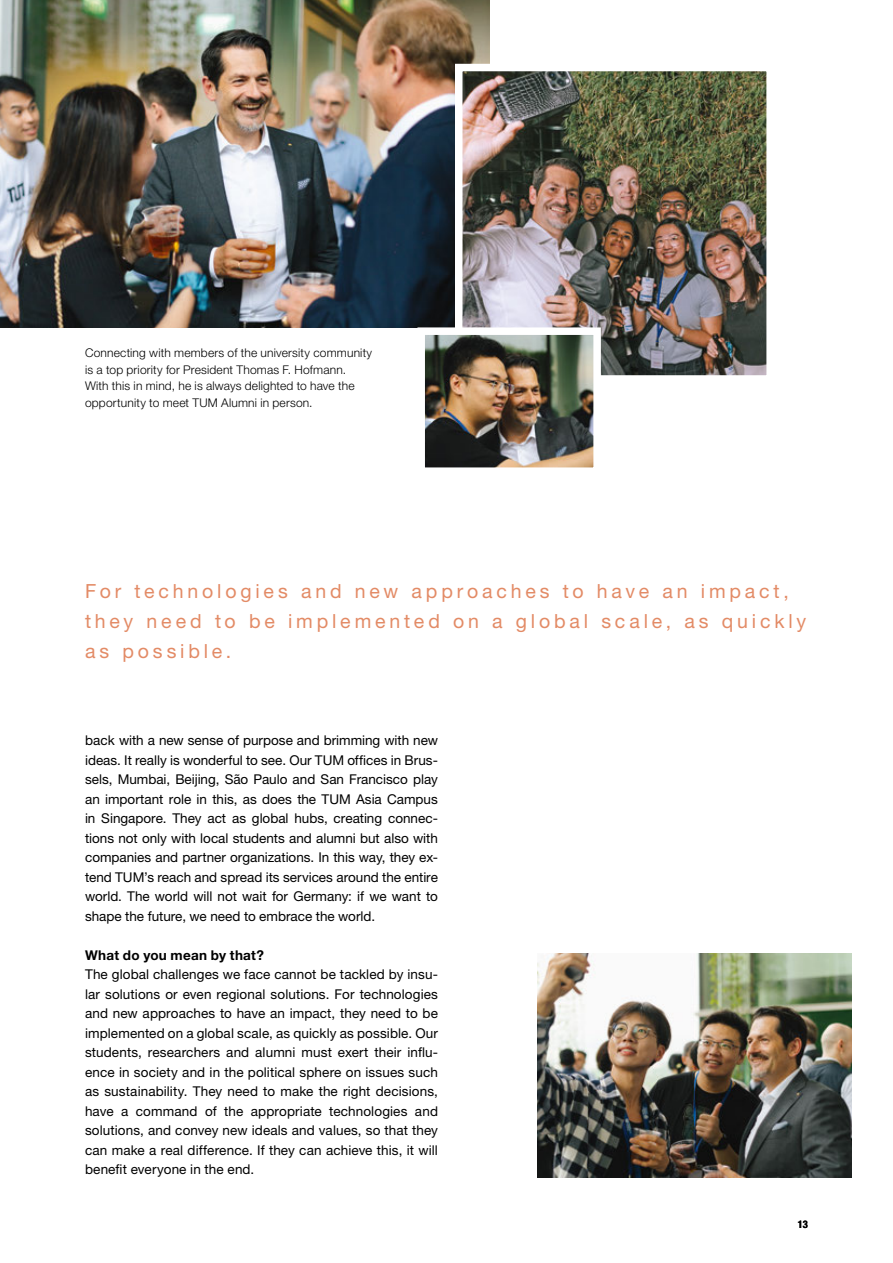
<style>
.page{position:relative;width:893px;height:1263px;background:#fff}
.page>*{position:absolute;margin:0;border:0;box-sizing:border-box;transform-origin:0 0}
.t1{font:19.5px/30px "Helvetica Neue LT Pro";letter-spacing:.195em;color:#e38b66}
.t2{font:13.5px/19.5px "Helvetica Neue LT Pro";letter-spacing:.005em;color:#000;text-align:justify}
.t3{font:700 13.5px "Helvetica Neue LT Pro";letter-spacing:.02em;color:#000}
.t4{font:300 12px/16.5px "Helvetica Neue LT Pro";letter-spacing:.015em;color:#000}
.t5{font:700 condensed 10.5px "Helvetica Neue LT Pro";color:#000}
</style>
<div class="page">
<img style="left:537px;top:953px;width:315px;height:225px">
<img style="left:0;top:0;width:489px;height:327px">
<img style="left:464px;top:73px;width:301px;height:301px">
<div style="left:455px;top:64px;width:319px;height:319px;border:8px solid #fff"></div>
<img style="left:426px;top:336px;width:166px;height:130px">
<div style="left:417px;top:327px;width:184px;height:148px;border:8px solid #fff"></div>
<p class="t4" style="left:85px;top:344px;width:289px">Connecting with members of the university community is a top priority for President Thomas F. Hofmann.<br>With this in mind, he is always delighted to have the opportunity to meet TUM Alumni in person.</p>
<h1 class="t1" style="left:85px;top:576px;width:723px">For technologies and new approaches to have an impact, they need to be implemented on a global scale, as quickly as possible.</h1>
<p class="t2" style="left:85px;top:730px;width:354px">back with a new sense of purpose and brimming with new ideas. It really is wonderful to see. Our TUM offices in Brus&shy;sels, Mumbai, Beijing, São Paulo and San Francisco play an important role in this, as does the TUM Asia Campus in Singapore. They act as global hubs, creating connec&shy;tions not only with local students and alumni but also with companies and partner organizations. In this way, they ex&shy;tend TUM’s reach and spread its services around the entire world. The world will not wait for Germany: if we want to shape the future, we need to embrace the world.</p>
<p class="t3" style="left:85px;top:947px;width:180px">What do you mean by that?</p>
<p class="t2" style="left:85px;top:964px;width:354px">The global challenges we face cannot be tackled by insu&shy;lar solutions or even regional solutions. For technologies and new approaches to have an impact, they need to be implemented on a global scale, as quickly as possible. Our students, researchers and alumni must exert their influ&shy;ence in society and in the political sphere on issues such as sustainability. They need to make the right decisions, have a command of the appropriate technologies and solutions, and convey new ideals and values, so that they can make a real difference. If they can achieve this, it will benefit everyone in the end.</p>
<p class="t5" style="left:798px;top:1218px;width:12px">13</p>
</div>
